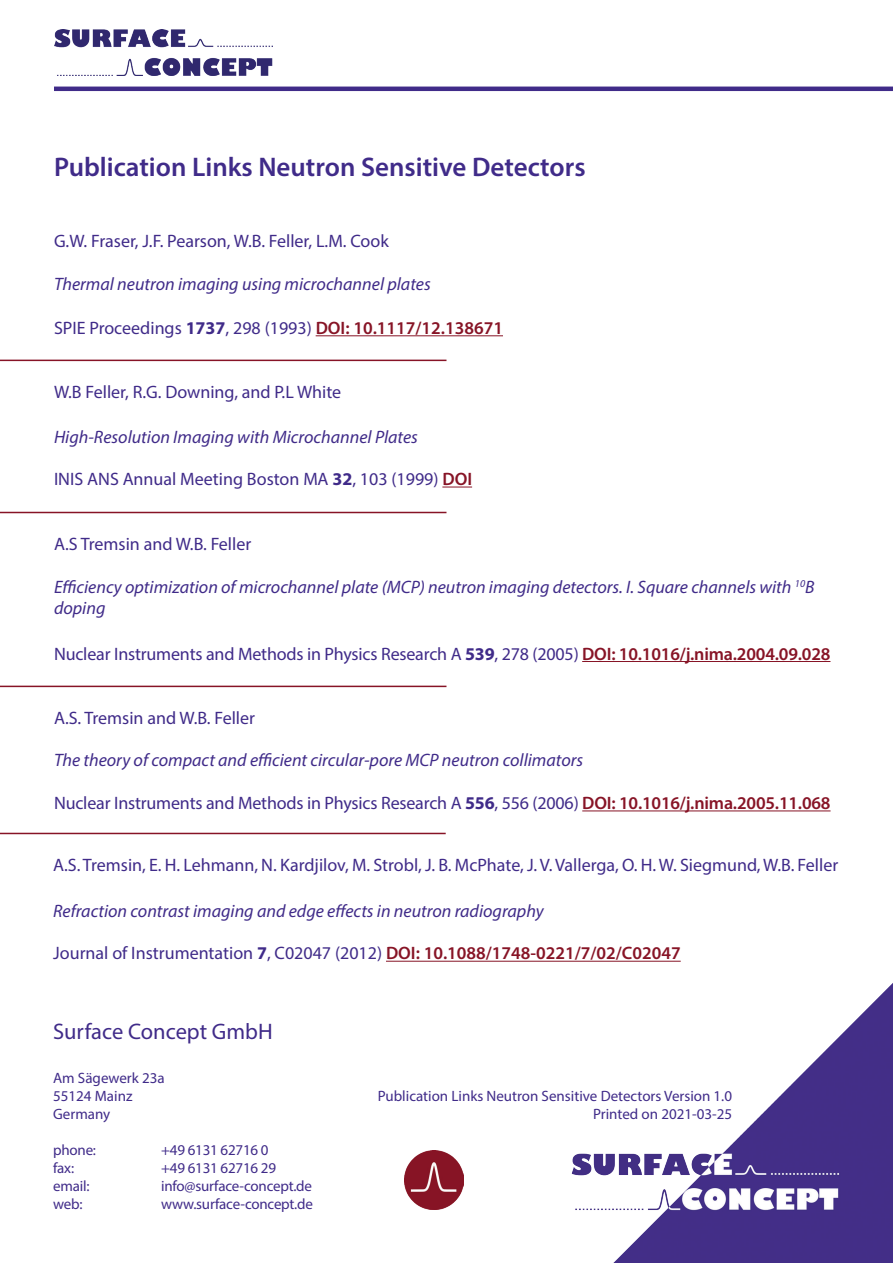
<style>
.page{position:relative;width:893px;height:1263px;background:#fff}
.page>*{position:absolute;margin:0;border:0;box-sizing:border-box;transform-origin:0 0}
.t1{font:600 27px "Myriad Pro";color:#402b89}
.t2{font:22.5px "Myriad Pro";color:#402b89}
.t3{font:18px "Myriad Pro";color:#402b89}
.t4{font:italic 18px/21.6px "Myriad Pro";color:#402b89}
.t5{font:15px/18px "Myriad Pro";letter-spacing:-.005em;color:#402b89}
.s1{font-weight:700}
.s2{font-weight:600;color:#871426}
</style>
<div class="page">
<hr style="left:54px;top:87px;width:839px;height:4px;background:#402b89">
<img style="left:417px;top:960px;width:476px;height:303px">
<img style="left:405px;top:1151px;width:58px;height:58px">
<img style="left:54px;top:29px;width:219px;height:47px">
<hr style="left:316px;top:335px;width:187px;height:1px;background:#871426">
<hr style="left:0;top:360px;width:446px;height:1px;background:#871426">
<hr style="left:442px;top:487px;width:30px;height:1px;background:#871426">
<hr style="left:0;top:512px;width:446px;height:1px;background:#871426">
<hr style="left:582px;top:661px;width:248px;height:1px;background:#871426">
<hr style="left:0;top:686px;width:446px;height:1px;background:#871426">
<hr style="left:582px;top:810px;width:249px;height:1px;background:#871426">
<hr style="left:0;top:833px;width:446px;height:1px;background:#871426">
<hr style="left:386px;top:961px;width:295px;height:1px;background:#871426">
<h1 class="t1" style="left:54px;top:150px;width:533px">Publication Links Neutron Sensitive Detectors</h1>
<p class="t3" style="left:54px;top:230px;width:336px">G.W. Fraser, J.F. Pearson, W.B. Feller, L.M. Cook</p>
<p class="t4" style="left:54px;top:273px;width:378px">Thermal neutron imaging using microchannel plates</p>
<p class="t3" style="left:54px;top:317px;width:450px">SPIE Proceedings <span class="s1">1737</span>, 298 (1993) <span class="s2">DOI: 10.1117/12.138671</span></p>
<p class="t3" style="left:54px;top:380px;width:289px">W.B Feller, R.G. Downing, and P.L White</p>
<p class="t4" style="left:54px;top:425px;width:365px">High-Resolution Imaging with Microchannel Plates</p>
<p class="t3" style="left:54px;top:468px;width:420px">INIS ANS Annual Meeting Boston MA <span class="s1">32</span>, 103 (1999) <span class="s2">DOI</span></p>
<p class="t3" style="left:54px;top:533px;width:199px">A.S Tremsin and W.B. Feller</p>
<p class="t4" style="left:54px;top:575px;width:762px">Efficiency optimization of microchannel plate (MCP) neutron imaging detectors. I. Square channels with <sup>10</sup>B doping</p>
<p class="t3" style="left:54px;top:642px;width:778px">Nuclear Instruments and Methods in Physics Research A <span class="s1">539</span>, 278 (2005) <span class="s2">DOI: 10.1016/j.nima.2004.09.028</span></p>
<p class="t3" style="left:54px;top:706px;width:203px">A.S. Tremsin and W.B. Feller</p>
<p class="t4" style="left:54px;top:749px;width:531px">The theory of compact and efficient circular-pore MCP neutron collimators</p>
<p class="t3" style="left:54px;top:792px;width:778px">Nuclear Instruments and Methods in Physics Research A <span class="s1">556</span>, 556 (2006) <span class="s2">DOI: 10.1016/j.nima.2005.11.068</span></p>
<p class="t3" style="left:53px;top:853px;width:786px">A.S. Tremsin, E. H. Lehmann, N. Kardjilov, M. Strobl, J. B. McPhate, J. V. Vallerga, O. H. W. Siegmund, W.B. Feller</p>
<p class="t4" style="left:53px;top:900px;width:492px">Refraction contrast imaging and edge effects in neutron radiography</p>
<p class="t3" style="left:53px;top:942px;width:629px">Journal of Instrumentation <span class="s1">7</span>, C02047 (2012) <span class="s2">DOI: 10.1088/1748-0221/7/02/C02047</span></p>
<p class="t2" style="left:53px;top:1018px;width:221px">Surface Concept GmbH</p>
<p class="t5" style="left:53px;top:1068px;width:113px">Am Sägewerk 23a<br>55124 Mainz<br>Germany</p>
<p class="t5" style="left:53px;top:1140px;width:44px">phone:</p>
<p class="t5" style="left:161px;top:1140px;width:109px">+49 6131 62716 0</p>
<p class="t5" style="left:53px;top:1158px;width:22px">fax:</p>
<p class="t5" style="left:161px;top:1158px;width:116px">+49 6131 62716 29</p>
<p class="t5" style="left:53px;top:1176px;width:38px">email:</p>
<p class="t5" style="left:161px;top:1176px;width:152px">info@surface-concept.de</p>
<p class="t5" style="left:53px;top:1194px;width:31px">web:</p>
<p class="t5" style="left:161px;top:1194px;width:153px">www.surface-concept.de</p>
<p class="t5" style="left:378px;top:1086px;width:356px;text-align:right">Publication Links Neutron Sensitive Detectors Version 1.0<br>Printed on 2021-03-25</p>
</div>
